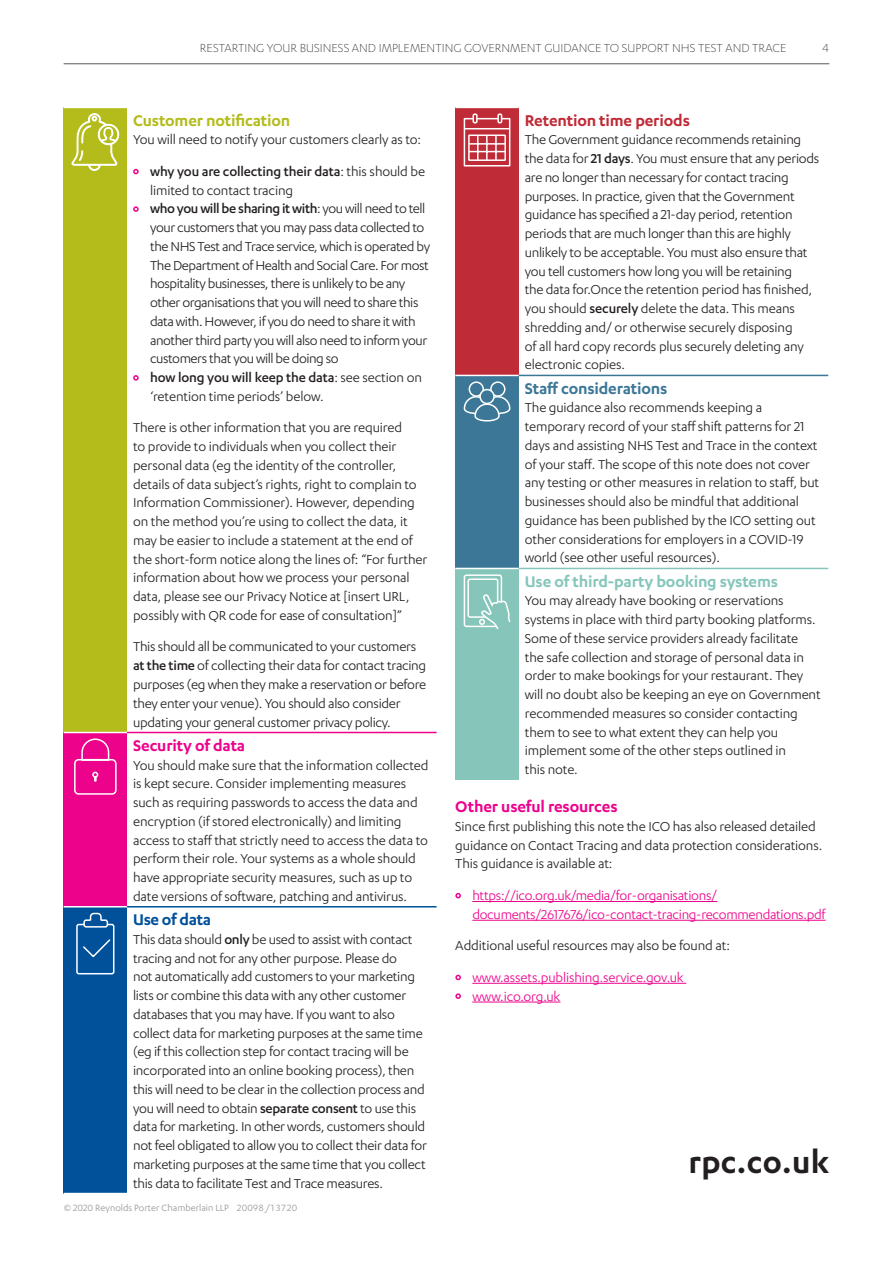
<style>
.page{position:relative;width:893px;height:1263px;background:#fff}
.page>*{position:absolute;margin:0;border:0;box-sizing:border-box;transform-origin:0 0}
.t1{font:600 36px "Karbon";letter-spacing:.01em;color:#231f20}
.Body_header_1{font:600 18px "Karbon";letter-spacing:-.01em;color:#ed028c}
.Body_header_1-2{font:600 18px "Karbon";letter-spacing:-.01em;color:#86c6ba}
.Body_header_1-3{font:600 18px "Karbon";letter-spacing:-.01em;color:#b3bc1b}
.Body_header_1-4{font:600 18px "Karbon";letter-spacing:-.01em;color:#bf2b37}
.Body_header_1-5{font:600 18px "Karbon";letter-spacing:-.01em;color:#3c7797}
.Body_header_1-6{font:600 18px "Karbon";letter-spacing:-.02em;color:#01519a}
.Body{font:15px/18.8px "Karbon";letter-spacing:-.01em;color:#231f20}
.Body-2{font:15px/18.8px "Karbon";letter-spacing:-.03em;color:#231f20}
.t2{font:15px/18.8px "Karbon";letter-spacing:-.02em;color:#ed028c}
.t3{font:300 13.5px "Karbon";color:#231f20}
.t4{font:10.5px "Karbon";color:#939598}
.s1{font-weight:700;font-size:16.5px;color:#ed028c}
.s2{font-weight:500}
.s3{font-weight:700;font-size:16.5px}
</style>
<div class="page">
<div style="left:64px;top:107px;width:63px;height:625px;background:#b3bc1b"></div>
<div style="left:64px;top:732px;width:63px;height:175px;background:#ed028c"></div>
<div style="left:64px;top:907px;width:63px;height:286px;background:#01519a"></div>
<hr style="left:64px;top:107px;width:63px;height:1px;background:#fff">
<hr style="left:64px;top:732px;width:63px;height:1px;background:#fff">
<hr style="left:64px;top:906px;width:63px;height:1px;background:#fff">
<hr style="left:127px;top:732px;width:310px;height:1px;background:#ed028c">
<hr style="left:127px;top:906px;width:310px;height:1px;background:#01519a">
<svg style="left:71px;top:108px;width:50px;height:63px"></svg>
<svg style="left:74px;top:738px;width:43px;height:57px"></svg>
<div style="left:76px;top:924px;width:38px;height:50px;border:2px solid #fff;border-radius:2px"></div>
<svg style="left:83px;top:912px;width:26px;height:16px"></svg>
<svg style="left:83px;top:938px;width:29px;height:20px"></svg>
<hr style="left:472px;top:901px;width:245px;height:1px;background:#ed028c">
<hr style="left:472px;top:920px;width:354px;height:1px;background:#ed028c">
<hr style="left:472px;top:983px;width:214px;height:1px;background:#ed028c">
<hr style="left:472px;top:1002px;width:88px;height:1px;background:#ed028c">
<div style="left:455px;top:107px;width:64px;height:268px;background:#bf2b37"></div>
<div style="left:455px;top:375px;width:64px;height:193px;background:#3c7797"></div>
<div style="left:455px;top:568px;width:64px;height:212px;background:#86c6ba"></div>
<hr style="left:455px;top:107px;width:64px;height:1px;background:#fff">
<hr style="left:455px;top:375px;width:64px;height:1px;background:#fff">
<hr style="left:455px;top:568px;width:64px;height:1px;background:#fff">
<hr style="left:519px;top:375px;width:309px;height:1px;background:#3c7797">
<hr style="left:519px;top:568px;width:309px;height:1px;background:#86c6ba">
<div style="left:468px;top:135px;width:38px;height:26px;border:2px solid #fff"></div>
<div style="left:464px;top:118px;width:46px;height:49px;border:2px solid #fff"></div>
<div style="left:472px;top:113px;width:6px;height:11px;border:2px solid #fff;border-radius:2px"></div>
<div style="left:497px;top:113px;width:5px;height:11px;border:2px solid #fff;border-radius:2px"></div>
<hr style="left:464px;top:128px;width:46px;height:1px;background:#fff">
<svg style="left:477px;top:135px;width:1px;height:25px"></svg>
<hr style="left:486px;top:136px;width:2px;height:24px;background:#fff">
<hr style="left:495px;top:136px;width:2px;height:24px;background:#fff">
<hr style="left:469px;top:143px;width:36px;height:2px;background:#fff">
<hr style="left:469px;top:151px;width:36px;height:1px;background:#fff">
<div style="left:490px;top:381px;width:15px;height:16px;border:2px solid #fff;border-radius:50%"></div>
<div style="left:469px;top:381px;width:15px;height:16px;border:2px solid #fff;border-radius:50%"></div>
<svg style="left:463px;top:395px;width:48px;height:27px"></svg>
<div style="left:480px;top:390px;width:14px;height:13px;background:#3c7797;border-radius:50%"></div>
<div style="left:479px;top:389px;width:16px;height:15px;border:2px solid #fff;border-radius:50%"></div>
<svg style="left:463px;top:574px;width:48px;height:56px"></svg>
<hr style="left:64px;top:63px;width:765px;height:1px;background:#5a5a5d">
<p class="t3" style="left:200px;top:40px;width:588px">RESTARTING YOUR BUSINESS AND IMPLEMENTING GOVERNMENT GUIDANCE TO SUPPORT NHS TEST AND TRACE</p>
<p class="t3" style="left:823px;top:40px;width:8px">4</p>
<p class="Body_header_1-3" style="left:133px;top:110px;width:159px">Customer notification</p>
<p class="Body" style="left:133px;top:130px;width:289px">You will need to notify your customers clearly as to:</p>
<p class="Body" style="left:150px;top:162px;width:277px;text-indent:-17px"><span class="s1">•</span> <span class="s2">why you are collecting their data</span>: this should be limited to contact tracing</p>
<p class="Body-2" style="left:150px;top:199px;width:282px;text-indent:-17px"><span class="s1">•</span> <span class="s2">who you will be sharing it with</span>: you will need to tell your customers that you may pass data collected to the NHS Test and Trace service, which is operated by The Department of Health and Social Care. For most hospitality businesses, there is unlikely to be any other organisations that you will need to share this data with. However, if you do need to share it with another third party you will also need to inform your customers that you will be doing so</p>
<p class="Body" style="left:150px;top:368px;width:273px;text-indent:-17px"><span class="s1">•</span> <span class="s2">how long you will keep the data</span>: see section on ‘retention time periods’ below.</p>
<p class="Body" style="left:133px;top:418px;width:296px">There is other information that you are required<br>to provide to individuals when you collect their personal data (eg the identity of the controller, details of data subject’s rights, right to complain to Information Commissioner). However, depending on the method you’re using to collect the data, it may be easier to include a statement at the end of the short-form notice along the lines of: “For further information about how we process your personal data, please see our Privacy Notice at [insert URL, possibly with QR code for ease of consultation]”</p>
<p class="Body" style="left:133px;top:637px;width:295px">This should all be communicated to your customers <span class="s2">at the time</span> of collecting their data for contact tracing purposes (eg when they make a reservation or before they enter your venue). You should also consider updating your general customer privacy policy.</p>
<p class="Body_header_1" style="left:133px;top:735px;width:114px">Security of data</p>
<p class="Body" style="left:133px;top:755px;width:297px">You should make sure that the information collected is kept secure. Consider implementing measures such as requiring passwords to access the data and encryption (if stored electronically) and limiting access to staff that strictly need to access the data to perform their role. Your systems as a whole should have appropriate security measures, such as up to date versions of software, patching and antivirus.</p>
<p class="Body_header_1-6" style="left:133px;top:909px;width:80px">Use of data</p>
<p class="Body" style="left:133px;top:929px;width:295px">This data should <span class="s2">only</span> be used to assist with contact tracing and not for any other purpose. Please do<br>not automatically add customers to your marketing lists or combine this data with any other customer databases that you may have. If you want to also collect data for marketing purposes at the same time (eg if this collection step for contact tracing will be incorporated into an online booking process), then this will need to be clear in the collection process and you will need to obtain <span class="s2">separate consent</span> to use this data for marketing. In other words, customers should not feel obligated to allow you to collect their data for marketing purposes at the same time that you collect this data to facilitate Test and Trace measures.</p>
<p class="Body_header_1-4" style="left:525px;top:110px;width:167px">Retention time periods</p>
<p class="Body" style="left:525px;top:130px;width:296px">The Government guidance recommends retaining the data for <span class="s2">21 days</span>. You must ensure that any periods are no longer than necessary for contact tracing purposes. In practice, given that the Government guidance has specified a 21-day period, retention periods that are much longer than this are highly unlikely to be acceptable. You must also ensure that you tell customers how long you will be retaining<br>the data for.Once the retention period has finished, you should <span class="s2">securely</span> delete the data. This means shredding and/ or otherwise securely disposing<br>of all hard copy records plus securely deleting any electronic copies.</p>
<p class="Body_header_1-5" style="left:525px;top:378px;width:144px">Staff considerations</p>
<p class="Body" style="left:525px;top:398px;width:296px">The guidance also recommends keeping a temporary record of your staff shift patterns for 21 days and assisting NHS Test and Trace in the context of your staff. The scope of this note does not cover any testing or other measures in relation to staff, but businesses should also be mindful that additional guidance has been published by the ICO setting out other considerations for employers in a COVID-19 world (see other useful resources).</p>
<p class="Body_header_1-2" style="left:525px;top:571px;width:255px">Use of third-party booking systems</p>
<p class="Body" style="left:525px;top:591px;width:297px">You may already have booking or reservations systems in place with third party booking platforms.<br>Some of these service providers already facilitate the safe collection and storage of personal data in order to make bookings for your restaurant. They will no doubt also be keeping an eye on Government recommended measures so consider contacting them to see to what extent they can help you implement some of the other steps outlined in<br>this note.</p>
<p class="Body_header_1" style="left:455px;top:797px;width:164px">Other useful resources</p>
<p class="Body" style="left:455px;top:817px;width:368px">Since first publishing this note the ICO has also released detailed guidance on Contact Tracing and data protection considerations.<br>This guidance is available at:</p>
<p class="t2" style="left:472px;top:886px;width:355px;text-indent:-17px"><span class="s3">•</span> https://ico.org.uk/media/for-organisations/ documents/2617676/ico-contact-tracing-recommendations.pdf</p>
<p class="Body" style="left:455px;top:936px;width:276px">Additional useful resources may also be found at:</p>
<p class="t2" style="left:455px;top:967px;width:230px"><span class="s3">•</span> www.assets.publishing.service.gov.uk</p>
<p class="t2" style="left:455px;top:986px;width:107px"><span class="s3">•</span> www.ico.org.uk</p>
<h1 class="t1" style="left:688px;top:1141px;width:142px">rpc.co.uk</h1>
<p class="t4" style="left:64px;top:1202px;width:408px">© 2020 Reynolds Porter Chamberlain LLP 20098_A4PB_COVID19_hospitality_sector_guidance_d5/</p>
<p class="t4" style="left:266px;top:1202px;width:33px">/13720</p>
</div>
